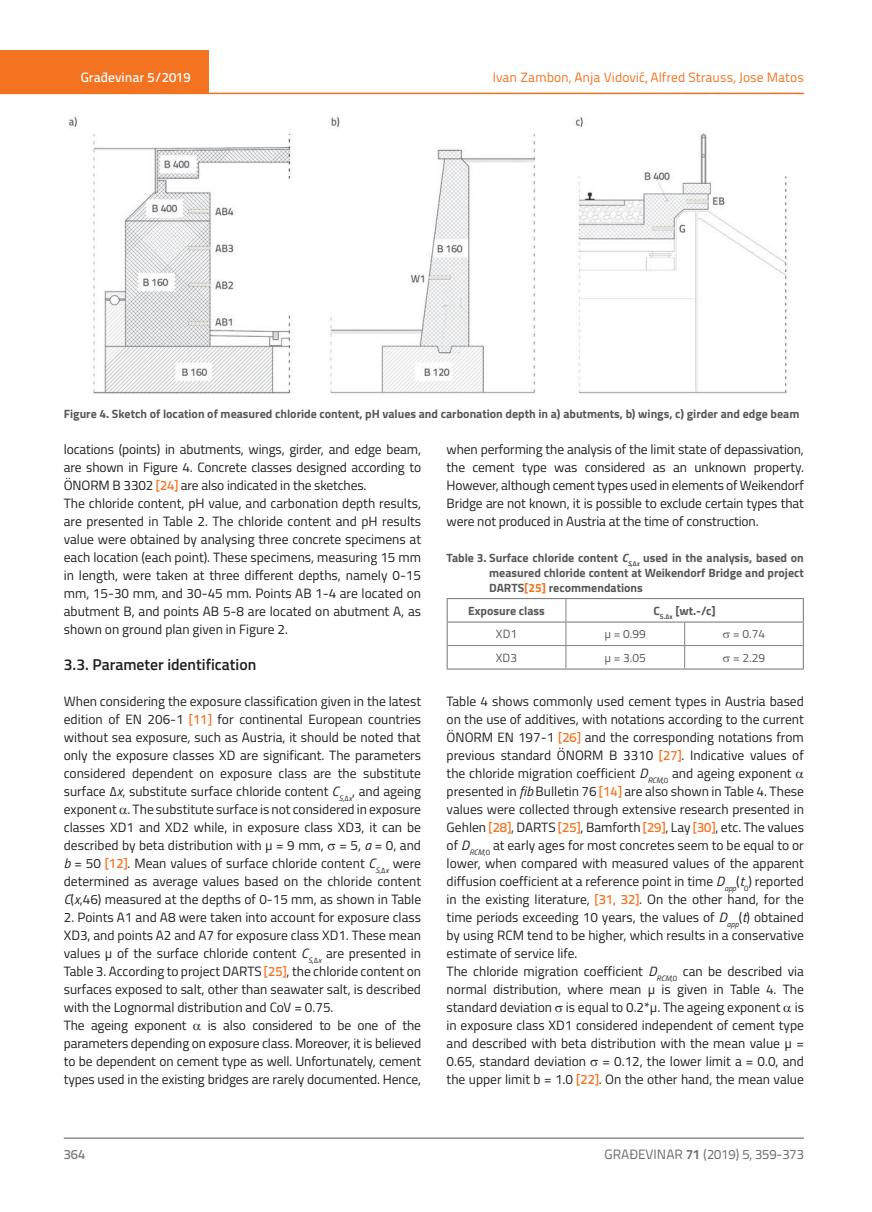
<style>
.page{position:relative;width:872px;height:1212px;background:#fff}
.page>*{position:absolute;margin:0;border:0;box-sizing:border-box;transform-origin:0 0}
.t1{font:600 15.75px "Titillium";color:#231f20}
.t2{font:13.5px/18px "Titillium";color:#231f20}
.t3{font:13.5px "Titillium Text 22 L";color:#f47321}
.t4{font:13.5px "Titillium Text 22 L";color:#6c6d70}
.t5{font:500 13.5px "Titillium Text 22 L";color:#fff}
.t6{font:500 13.5px "Titillium Text 22 L";color:#787a7d}
.t7{font:700 12px/15px "Titillium";color:#57585a;text-align:justify}
.t8{font:12px "Titillium";color:#57585a}
.s1{font-family:"Titillium Text 22 L";font-weight:500;color:#f47321}
.s2{font-style:italic}
.s3{color:#f47321}
.s4{font-weight:700}
</style>
<div class="page">
<div style="left:0;top:50px;width:208px;height:44px;background:#f47321"></div>
<hr style="left:0;top:93px;width:804px;height:1px;background:#f47321">
<hr style="left:64px;top:1138px;width:740px;height:1px;background:#57585a">
<img style="left:68px;top:116px;width:721px;height:279px">
<hr style="left:448px;top:645px;width:118px;height:1px;background:#808285">
<hr style="left:566px;top:645px;width:118px;height:1px;background:#808285">
<svg style="left:565px;top:599px;width:1px;height:69px"></svg>
<hr style="left:684px;top:645px;width:118px;height:1px;background:#808285">
<svg style="left:684px;top:623px;width:1px;height:45px"></svg>
<hr style="left:446px;top:623px;width:2px;height:22px;background:#808285">
<hr style="left:802px;top:623px;width:2px;height:22px;background:#808285">
<hr style="left:446px;top:645px;width:2px;height:23px;background:#808285">
<hr style="left:802px;top:645px;width:2px;height:23px;background:#808285">
<hr style="left:446px;top:668px;width:120px;height:2px;background:#808285">
<hr style="left:566px;top:668px;width:118px;height:2px;background:#808285">
<hr style="left:684px;top:668px;width:120px;height:2px;background:#808285">
<hr style="left:446px;top:598px;width:120px;height:1px;background:#808285">
<hr style="left:446px;top:599px;width:2px;height:22px;background:#808285">
<hr style="left:566px;top:598px;width:118px;height:1px;background:#808285">
<hr style="left:684px;top:598px;width:120px;height:1px;background:#808285">
<hr style="left:802px;top:599px;width:2px;height:22px;background:#808285">
<hr style="left:446px;top:621px;width:120px;height:2px;background:#808285">
<hr style="left:566px;top:621px;width:118px;height:2px;background:#808285">
<hr style="left:684px;top:621px;width:120px;height:2px;background:#808285">
<p class="t5" style="left:81px;top:67px;width:111px">Građevinar 5/2019</p>
<p class="t3" style="left:492px;top:68px;width:313px">Ivan Zambon, Anja Vidović, Alfred Strauss, Jose Matos</p>
<p class="t7" style="left:64px;top:405px;width:737px">Figure 4. Sketch of location of measured chloride content, pH values and carbonation depth in a) abutments, b) wings, c) girder and edge beam</p>
<p class="t2" style="left:64px;top:439px;width:359px">locations (points) in abutments, wings, girder, and edge beam, are shown in Figure 4. Concrete classes designed according to ÖNORM B 3302 <span class="s1">[24]</span> are also indicated in the sketches.<br>The chloride content, pH value, and carbonation depth results, are presented in Table 2. The chloride content and pH results value were obtained by analysing three concrete specimens at each location (each point). These specimens, measuring 15 mm in length, were taken at three different depths, namely 0-15 mm, 15-30 mm, and 30-45 mm. Points AB 1-4 are located on abutment B, and points AB 5-8 are located on abutment A, as shown on ground plan given in Figure 2.</p>
<p class="t1" style="left:64px;top:653px;width:194px">3.3. Parameter identification</p>
<p class="t2" style="left:64px;top:692px;width:359px;text-align:justify">When considering the exposure classification given in the latest edition of EN 206-1 <span class="s1">[11]</span> for continental European countries without sea exposure, such as Austria, it should be noted that only the exposure classes XD are significant. The parameters considered dependent on exposure class are the substitute surface Δ<span class="s2">x</span>, substitute surface chloride content <span class="s2">C</span><sub>S</sub><sub>,Δ</sub><sub>x</sub>, and ageing exponent . The substitute surface is not considered in exposure classes XD1 and XD2 while, in exposure class XD3, it can be described by beta distribution with μ = 9 mm, = 5, <span class="s2">a</span> = 0, and <span class="s2">b</span> = 50 <span class="s1">[12]</span>. Mean values of surface chloride content <span class="s2">C</span><sub>S</sub><sub>,Δ</sub><sub>x</sub> were determined as average values based on the chloride content <span class="s2">C</span>(<span class="s2">x</span>,46) measured at the depths of 0-15 mm, as shown in Table</p>
<p class="t2" style="left:64px;top:908px;width:359px">2. Points A1 and A8 were taken into account for exposure class XD3, and points A2 and A7 for exposure class XD1. These mean values μ of the surface chloride content <span class="s2">C</span><sub>S</sub><sub>,Δ</sub><sub>x</sub> are presented in Table 3. According to project DARTS <span class="s1">[25]</span>, the chloride content on surfaces exposed to salt, other than seawater salt, is described with the Lognormal distribution and CoV = 0.75.<br>The ageing exponent</p>
<p class="t2" style="left:64px;top:1016px;width:359px;text-align:justify;text-indent:144px">is also considered to be one of the parameters depending on exposure class. Moreover, it is believed to be dependent on cement type as well. Unfortunately, cement types used in the existing bridges are rarely documented. Hence,</p>
<p class="t2" style="left:446px;top:439px;width:359px;text-align:justify">when performing the analysis of the limit state of depassivation, the cement type was considered as an unknown property.<br>However, although cement types used in elements of Weikendorf Bridge are not known, it is possible to exclude certain types that were not produced in Austria at the time of construction.</p>
<p class="t7" style="left:489px;top:550px;width:316px;text-indent:-43px">Table 3. Surface chloride content <span class="s2">C</span><sub>S,Δx</sub> used in the analysis, based on measured chloride content at Weikendorf Bridge and project DARTS<span class="s3">[25]</span> recommendations</p>
<p class="t7" style="left:468px;top:602px;width:78px">Exposure class</p>
<p class="t7" style="left:653px;top:602px;width:64px">C<sub>S.Δx</sub> [wt.-/c]</p>
<p class="t8" style="left:496px;top:625px;width:23px">XD1</p>
<p class="t8" style="left:604px;top:625px;width:43px">μ = 0.99</p>
<p class="t8" style="left:733px;top:625px;width:34px">= 0.74</p>
<p class="t8" style="left:496px;top:649px;width:23px">XD3</p>
<p class="t8" style="left:604px;top:649px;width:43px">μ = 3.05</p>
<p class="t8" style="left:733px;top:649px;width:34px">= 2.29</p>
<p class="t2" style="left:446px;top:692px;width:359px">Table 4 shows commonly used cement types in Austria based on the use of additives, with notations according to the current ÖNORM EN 197-1 <span class="s1">[26]</span> and the corresponding notations from previous standard ÖNORM B 3310 <span class="s1">[27]</span>. Indicative values of the chloride migration coefficient <span class="s2">D</span><sub>RCM</sub><sub>,0</sub> and ageing exponent presented in <span class="s2">fib</span> Bulletin 76 <span class="s1">[14]</span> are also shown in Table 4. These values were collected through extensive research presented in Gehlen <span class="s1">[28]</span>, DARTS <span class="s1">[25]</span>, Bamforth <span class="s1">[29]</span>, Lay <span class="s1">[30]</span>, etc. The values of <span class="s2">D</span><sub>RCM</sub><sub>,0</sub> at early ages for most concretes seem to be equal to or lower, when compared with measured values of the apparent diffusion coefficient at a reference point in time <span class="s2">D</span><sub>app</sub>(<span class="s2">t</span><sub>0</sub>) reported in the existing literature, <span class="s1">[31, 32]</span>. On the other hand, for the time periods exceeding 10 years, the values of <span class="s2">D</span><sub>app</sub>(<span class="s2">t</span>) obtained by using RCM tend to be higher, which results in a conservative estimate of service life.<br>The chloride migration coefficient <span class="s2">D</span><sub>RCM</sub><sub>,0</sub> can be described via normal distribution, where mean µ is given in Table 4. The standard deviation is equal to 0.2*µ . The ageing exponent is in exposure class XD1 considered independent of cement type and described with beta distribution with the mean value µ = 0.65, standard deviation = 0.12, the lower limit a = 0.0, and the upper limit b = 1.0 <span class="s1">[22]</span>. On the other hand, the mean value</p>
<p class="t6" style="left:64px;top:1144px;width:23px">364</p>
<p class="t4" style="left:604px;top:1144px;width:201px">GRAĐEVINAR <span class="s4">71</span> (2019) 5, 359-373</p>
</div>
